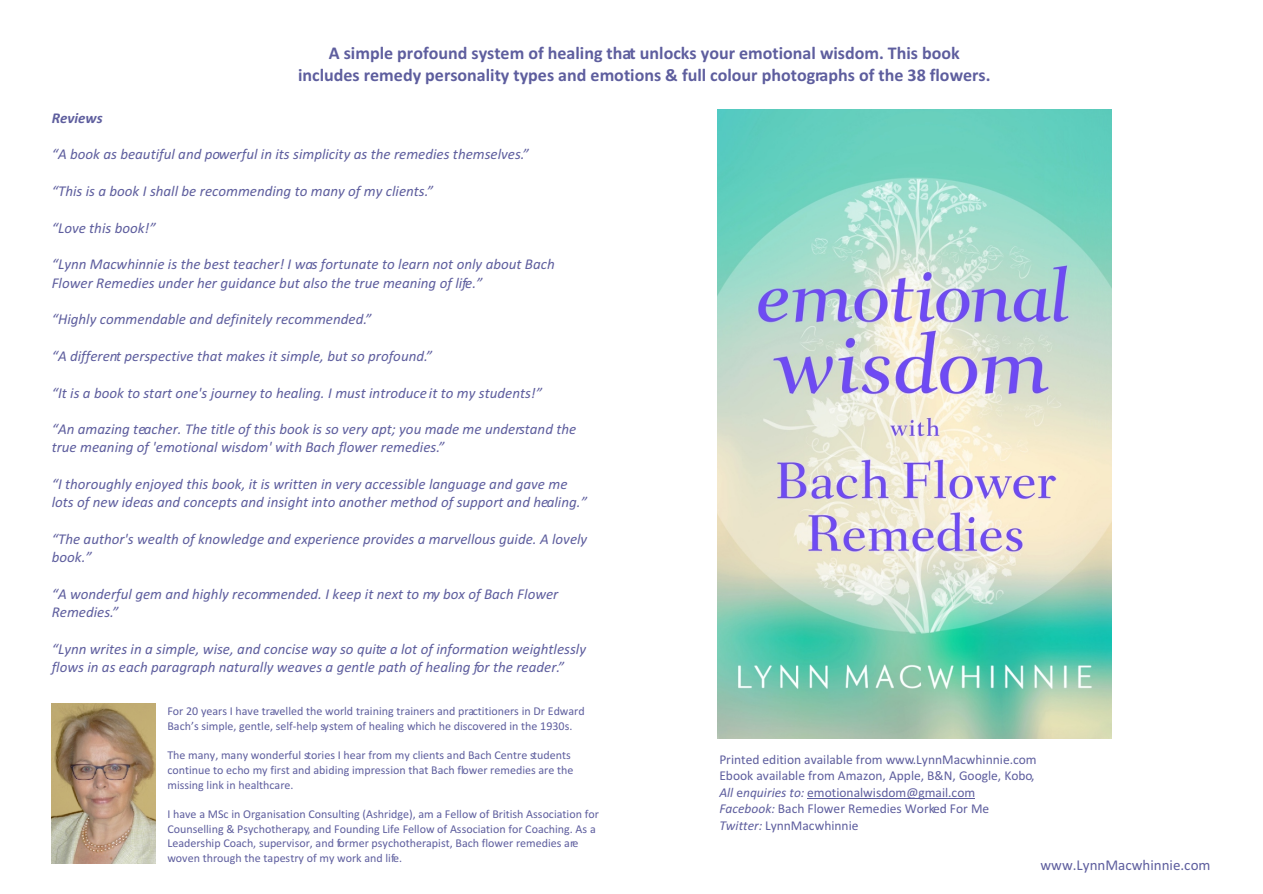
<style>
.page{position:relative;width:1263px;height:894px;background:#fff}
.page>*{position:absolute;margin:0;border:0;box-sizing:border-box;transform-origin:0 0}
.t1{font:700 18px/21.9px "Calibri";color:#5e5e9e;text-align:center}
.t2{font:italic 15px/18.3px "Calibri";color:#5e5e9e}
.t3{font:15px "Calibri";color:#5e5e9e}
.t4{font:italic 700 15px "Calibri";color:#5e5e9e}
.t5{font:13.5px/16.5px "Calibri";color:#5e5e9e}
.t6{font:12px/14.7px "Calibri";color:#5e5e9e}
.s1{font-style:italic}
</style>
<div class="page">
<img style="left:52px;top:704px;width:104px;height:159px">
<hr style="left:807px;top:798px;width:168px;height:1px;background:#5e5e9e">
<img style="left:717px;top:109px;width:395px;height:630px">
<p class="t1" style="left:298px;top:44px;width:694px">A simple profound system of healing that unlocks your emotional wisdom. This book includes remedy personality types and emotions &amp; full colour photographs of the 38 flowers.</p>
<p class="t4" style="left:52px;top:112px;width:53px">Reviews</p>
<p class="t2" style="left:52px;top:147px;width:479px">“A book as beautiful and powerful in its simplicity as the remedies themselves.”</p>
<p class="t2" style="left:52px;top:183px;width:383px">“This is a book I shall be recommending to many of my clients.”</p>
<p class="t2" style="left:52px;top:220px;width:106px">“Love this book!”</p>
<p class="t2" style="left:52px;top:256px;width:505px">“Lynn Macwhinnie is the best teacher! I was fortunate to learn not only about Bach<br>Flower Remedies under her guidance but also the true meaning of life.”</p>
<p class="t2" style="left:52px;top:311px;width:321px">“Highly commendable and definitely recommended.”</p>
<p class="t2" style="left:52px;top:348px;width:382px">“A different perspective that makes it simple, but so profound.”</p>
<p class="t2" style="left:52px;top:385px;width:492px">“It is a book to start one's journey to healing. I must introduce it to my students!”</p>
<p class="t2" style="left:52px;top:421px;width:526px">“An amazing teacher. The title of this book is so very apt; you made me understand the true meaning of 'emotional wisdom' with Bach flower remedies.”</p>
<p class="t2" style="left:52px;top:476px;width:537px">“I thoroughly enjoyed this book, it is written in very accessible language and gave me lots of new ideas and concepts and insight into another method of support and healing.”</p>
<p class="t2" style="left:52px;top:531px;width:537px">“The author's wealth of knowledge and experience provides a marvellous guide. A lovely book.”</p>
<p class="t2" style="left:52px;top:586px;width:508px">“A wonderful gem and highly recommended. I keep it next to my box of Bach Flower<br>Remedies.”</p>
<p class="t2" style="left:52px;top:641px;width:536px">“Lynn writes in a simple, wise, and concise way so quite a lot of information weightlessly flows in as each paragraph naturally weaves a gentle path of healing for the reader.”</p>
<p class="t6" style="left:167px;top:705px;width:419px">For 20 years I have travelled the world training trainers and practitioners in Dr Edward<br>Bach’s simple, gentle, self-help system of healing which he discovered in the 1930s.</p>
<p class="t6" style="left:167px;top:749px;width:408px">The many, many wonderful stories I hear from my clients and Bach Centre students continue to echo my first and abiding impression that Bach flower remedies are the missing link in healthcare.</p>
<p class="t6" style="left:167px;top:808px;width:433px">I have a MSc in Organisation Consulting (Ashridge), am a Fellow of British Association for Counselling &amp; Psychotherapy, and Founding Life Fellow of Association for Coaching. As a Leadership Coach, supervisor, and former psychotherapist, Bach flower remedies are woven through the tapestry of my work and life.</p>
<p class="t5" style="left:719px;top:752px;width:319px">Printed edition available from www.LynnMacwhinnie.com Ebook available from Amazon, Apple, B&amp;N, Google, Kobo, <span class="s1">All</span> e<span class="s1">nquiries to:</span> emotionalwisdom@gmail.com<br><span class="s1">Facebook:</span> Bach Flower Remedies Worked For Me<br><span class="s1">Twitter:</span> LynnMacwhinnie</p>
<p class="t3" style="left:1041px;top:859px;width:171px">www.LynnMacwhinnie.com</p>
</div>
